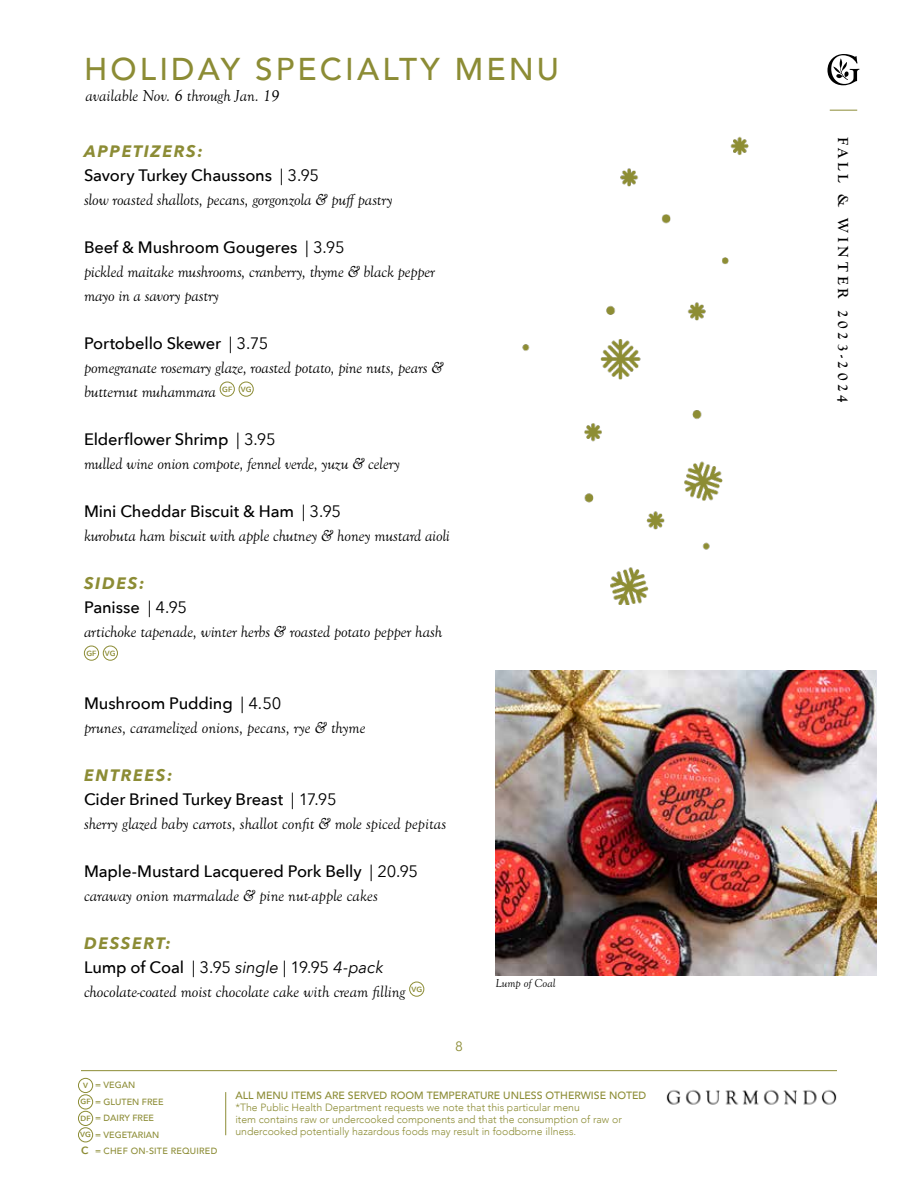
<style>
.page{position:relative;width:918px;height:1188px;background:#fff}
.page>*{position:absolute;margin:0;border:0;box-sizing:border-box;transform-origin:0 0}
.t1{font:500 31.5px "Avenir";letter-spacing:.1em;color:#8c8c35}
.t2{font:italic 16.5px/24px "Goudy Old Sty";color:#000}
.t3{font:500 16.5px/24px "Avenir Next";letter-spacing:-.01em;color:#000}
.t4{font:italic 16.5px/24px "Avenir Next";letter-spacing:-.01em;color:#000}
.t5{font:700 15px "Goudy Old Sty";letter-spacing:.25em;color:#000}
.t6{font:13.5px "Avenir Next";color:#8c8c35}
.t7{font:italic 12px "Goudy Old Sty";color:#000}
.t8{font:300 10.5px/12px "Avenir";color:#8c8c35}
.t9{font:500 10.5px "Avenir";color:#8c8c35}
.t10{font:600 10.5px "Avenir Next";color:#8c8c35}
.t11{font:500 9px/16.5px "Avenir";color:#8c8c35}
.t12{font:600 7.5px/16.5px "Avenir Next";letter-spacing:.025em;color:#8c8c35;text-align:center}
.s1{font-weight:700;font-style:italic;color:#8c8c35}
.s2{font-weight:400}
.s3{font-weight:700;color:#8c8c35}
.s4{font-weight:500;font-style:normal}
.s5{font-style:normal}
</style>
<div class="page">
<div style="left:220px;top:382px;width:15px;height:15px;border:1px solid #8c8c35;border-radius:50%"></div>
<div style="left:239px;top:382px;width:15px;height:15px;border:1px solid #8c8c35;border-radius:50%"></div>
<div style="left:84px;top:646px;width:15px;height:15px;border:1px solid #8c8c35;border-radius:50%"></div>
<div style="left:103px;top:646px;width:15px;height:15px;border:1px solid #8c8c35;border-radius:50%"></div>
<div style="left:409px;top:982px;width:15px;height:15px;border:1px solid #8c8c35;border-radius:50%"></div>
<svg style="left:827px;top:54px;width:33px;height:31px"></svg>
<svg style="left:830px;top:110px;width:27px;height:1px"></svg>
<hr style="left:81px;top:1070px;width:756px;height:1px;background:#8c8c35">
<hr style="left:225px;top:1092px;width:1px;height:43px;background:#8c8c35">
<div style="left:78px;top:1078px;width:15px;height:15px;border:1px solid #8c8c35;border-radius:50%"></div>
<div style="left:78px;top:1094px;width:15px;height:15px;border:1px solid #8c8c35;border-radius:50%"></div>
<div style="left:78px;top:1111px;width:15px;height:15px;border:1px solid #8c8c35;border-radius:50%"></div>
<div style="left:78px;top:1127px;width:15px;height:15px;border:1px solid #8c8c35;border-radius:50%"></div>
<img style="left:642px;top:1070px;width:195px;height:35px">
<img style="left:496px;top:671px;width:381px;height:305px">
<img style="left:522px;top:136px;width:227px;height:469px">
<h1 class="t1" style="left:84px;top:41px;width:477px">HOLIDAY SPECIALTY MENU</h1>
<p class="t2" style="left:86px;top:84px;width:195px">available Nov. 6 through Jan. 19</p>
<p class="t3" style="left:84px;top:138px;width:237px"><span class="s1">APPETIZERS:<br></span>Savory Turkey Chaussons <span class="s2">| 3.95</span></p>
<p class="t2" style="left:84px;top:188px;width:310px">slow roasted shallots, pecans, gorgonzola &amp; puff pastry</p>
<p class="t3" style="left:84px;top:234px;width:262px">Beef &amp; Mushroom Gougeres <span class="s2">| 3.95</span></p>
<p class="t2" style="left:84px;top:260px;width:353px">pickled maitake mushrooms, cranberry, thyme &amp; black pepper mayo in a savory pastry</p>
<p class="t3" style="left:84px;top:330px;width:186px">Portobello Skewer <span class="s2">| 3.75</span></p>
<p class="t2" style="left:84px;top:356px;width:361px">pomegranate rosemary glaze, roasted potato, pine nuts, pears &amp; butternut muhammara <sup>GF</sup> <sup>VG</sup></p>
<p class="t3" style="left:84px;top:426px;width:193px">Elderflower Shrimp <span class="s2">| 3.95</span></p>
<p class="t2" style="left:84px;top:452px;width:317px">mulled wine onion compote, fennel verde, yuzu &amp; celery</p>
<p class="t3" style="left:84px;top:498px;width:259px">Mini Cheddar Biscuit &amp; Ham <span class="s2">| 3.95</span></p>
<p class="t2" style="left:84px;top:524px;width:367px">kurobuta ham biscuit with apple chutney &amp; honey mustard aioli</p>
<p class="t3" style="left:84px;top:570px;width:105px"><span class="s1">SIDES:<br></span>Panisse <span class="s2">| 4.95</span></p>
<p class="t2" style="left:84px;top:620px;width:360px">artichoke tapenade, winter herbs &amp; roasted potato pepper hash</p>
<p class="t12" style="left:86px;top:645px;width:31px">GF VG</p>
<p class="t3" style="left:84px;top:690px;width:199px">Mushroom Pudding <span class="s2">| 4.50</span></p>
<p class="t2" style="left:84px;top:716px;width:283px">prunes, caramelized onions, pecans, rye &amp; thyme</p>
<p class="t3" style="left:84px;top:762px;width:254px"><span class="s1">ENTREES:<br></span>Cider Brined Turkey Breast <span class="s2">| 17.95</span></p>
<p class="t2" style="left:84px;top:812px;width:364px">sherry glazed baby carrots, shallot confit &amp; mole spiced pepitas</p>
<p class="t3" style="left:84px;top:858px;width:336px">Maple-Mustard Lacquered Pork Belly <span class="s2">| 20.95</span></p>
<p class="t2" style="left:84px;top:884px;width:295px">caraway onion marmalade &amp; pine nut-apple cakes</p>
<p class="t4" style="left:84px;top:930px;width:301px"><span class="s3">DESSERT:<br></span><span class="s4">Lump of Coal</span> <span class="s5">| 3.95</span> single <span class="s5">| 19.95</span> 4-pack</p>
<p class="t2" style="left:84px;top:980px;width:340px">chocolate-coated moist chocolate cake with cream filling <sup>VG</sup></p>
<p class="t6" style="left:455px;top:1035px;width:9px">8</p>
<p class="t7" style="left:495px;top:977px;width:62px">Lump of Coal</p>
<p class="t11" style="left:95px;top:1076px;width:124px">= VEGAN<br>= GLUTEN FREE<br>= DAIRY FREE<br>= VEGETARIAN<br>= CHEF ON-SITE REQUIRED</p>
<p class="t9" style="left:235px;top:1087px;width:412px">ALL MENU ITEMS ARE SERVED ROOM TEMPERATURE UNLESS OTHERWISE NOTED</p>
<p class="t12" style="left:80px;top:1077px;width:12px">V<br>GF<br>DF<br>VG</p>
<p class="t10" style="left:81px;top:1142px;width:9px">C</p>
<p class="t8" style="left:235px;top:1102px;width:388px">*The Public Health Department requests we note that this particular menu<br>item contains raw or undercooked components and that the consumption of raw or undercooked potentially hazardous foods may result in foodborne illness.</p>
<p class="t5" style="left:852px;top:137px;width:267px;rotate:90deg">FALL &amp; WINTER 2023-2024</p>
</div>
